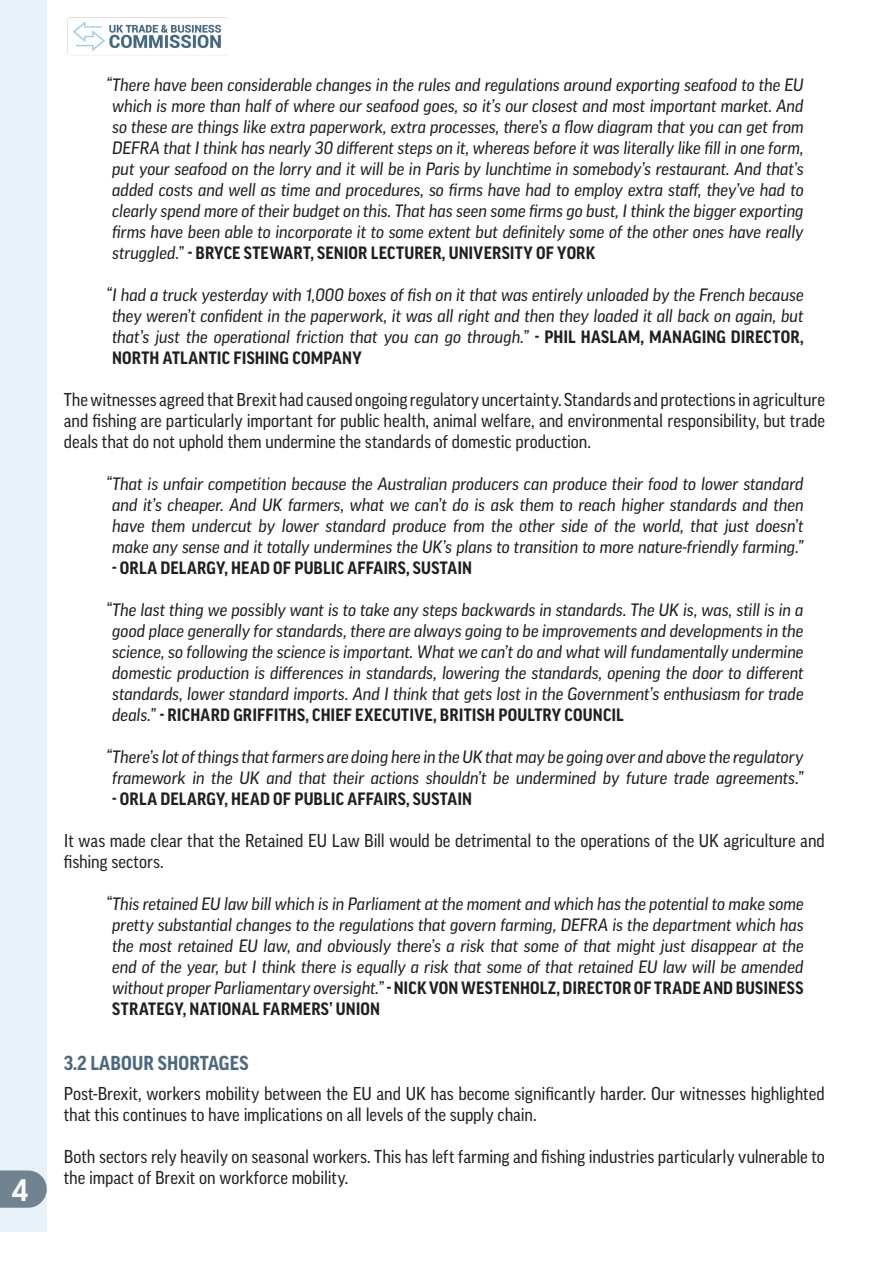
<style>
.page{position:relative;width:893px;height:1263px;background:#fff}
.page>*{position:absolute;margin:0;border:0;box-sizing:border-box;transform-origin:0 0}
.t1{font:700 30px "Good Pro";color:#fff}
.SubSub{font:700 19.5px "Good Pro Narr";letter-spacing:.01em;color:#4a687f}
.Body_Copy{font:18px/21px "Good Pro Narr News";color:#231f20}
.Italic_bodycopy_inde{font:italic 17.25px/21px "Good Pro News";letter-spacing:-.005em;color:#231f20;text-align:justify}
.Italic_bodycopy_inde-2{font:700 17.25px "Good Pro Narr";letter-spacing:.01em;color:#231f20}
.s1{font-family:"Good Pro Narr";font-weight:700;font-style:normal}
</style>
<div class="page">
<div style="left:0;top:0;width:47px;height:1231px;background:#e6f1f8"></div>
<img style="left:67px;top:17px;width:161px;height:39px">
<svg style="left:0;top:1170px;width:47px;height:38px;background:#7d8e9b"></svg>
<h1 class="t1" style="left:12px;top:1173px;width:18px">4</h1>
<p class="Italic_bodycopy_inde" style="left:112px;top:74px;width:693px;text-indent:-6px">“There have been considerable changes in the rules and regulations around exporting seafood to the EU which is more than half of where our seafood goes, so it’s our closest and most important market. And so these are things like extra paperwork, extra processes, there’s a flow diagram that you can get from DEFRA that I think has nearly 30 different steps on it, whereas before it was literally like fill in one form, put your seafood on the lorry and it will be in Paris by lunchtime in somebody’s restaurant. And that’s added costs and well as time and procedures, so firms have had to employ extra staff, they’ve had to clearly spend more of their budget on this. That has seen some firms go bust, I think the bigger exporting firms have been able to incorporate it to some extent but definitely some of the other ones have really struggled.” <span class="s1">- BRYCE STEWART, SENIOR LECTURER, UNIVERSITY OF YORK</span></p>
<p class="Italic_bodycopy_inde" style="left:112px;top:284px;width:693px;text-indent:-6px">“I had a truck yesterday with 1,000 boxes of fish on it that was entirely unloaded by the French because they weren’t confident in the paperwork, it was all right and then they loaded it all back on again, but that’s just the operational friction that you can go through.” <span class="s1">- PHIL HASLAM, MANAGING DIRECTOR, NORTH ATLANTIC FISHING COMPANY</span></p>
<p class="Body_Copy" style="left:64px;top:389px;width:763px;text-align:justify">The witnesses agreed that Brexit had caused ongoing regulatory uncertainty. Standards and protections in agriculture and fishing are particularly important for public health, animal welfare, and environmental responsibility, but trade deals that do not uphold them undermine the standards of domestic production.</p>
<p class="Italic_bodycopy_inde" style="left:106px;top:473px;width:699px;text-align:center">“That is unfair competition because the Australian producers can produce their food to lower standard and it’s cheaper. And UK farmers, what we can’t do is ask them to reach higher standards and then have them undercut by lower standard produce from the other side of the world, that just doesn’t make any sense and it totally undermines the UK’s plans to transition to more nature-friendly farming.”</p>
<p class="Italic_bodycopy_inde-2" style="left:112px;top:558px;width:361px">- ORLA DELARGY, HEAD OF PUBLIC AFFAIRS, SUSTAIN</p>
<p class="Italic_bodycopy_inde" style="left:112px;top:599px;width:693px;text-indent:-6px">“The last thing we possibly want is to take any steps backwards in standards. The UK is, was, still is in a good place generally for standards, there are always going to be improvements and developments in the science, so following the science is important. What we can’t do and what will fundamentally undermine domestic production is differences in standards, lowering the standards, opening the door to different standards, lower standard imports. And I think that gets lost in the Government’s enthusiasm for trade deals.” <span class="s1">- RICHARD GRIFFITHS, CHIEF EXECUTIVE, BRITISH POULTRY COUNCIL</span></p>
<p class="Italic_bodycopy_inde" style="left:106px;top:746px;width:699px;text-align:center">“There’s lot of things that farmers are doing here in the UK that may be going over and above the regulatory framework in the UK and that their actions shouldn’t be undermined by future trade agreements.”</p>
<p class="Italic_bodycopy_inde-2" style="left:112px;top:789px;width:361px">- ORLA DELARGY, HEAD OF PUBLIC AFFAIRS, SUSTAIN</p>
<p class="Body_Copy" style="left:64px;top:830px;width:763px">It was made clear that the Retained EU Law Bill would be detrimental to the operations of the UK agriculture and fishing sectors.</p>
<p class="Italic_bodycopy_inde" style="left:112px;top:893px;width:693px;text-indent:-6px">“This retained EU law bill which is in Parliament at the moment and which has the potential to make some pretty substantial changes to the regulations that govern farming, DEFRA is the department which has the most retained EU law, and obviously there’s a risk that some of that might just disappear at the end of the year, but I think there is equally a risk that some of that retained EU law will be amended without proper Parliamentary oversight.” <span class="s1">- NICK VON WESTENHOLZ, DIRECTOR OF TRADE AND BUSINESS STRATEGY, NATIONAL FARMERS’ UNION</span></p>
<p class="SubSub" style="left:64px;top:1052px;width:186px">3.2 LABOUR SHORTAGES</p>
<p class="Body_Copy" style="left:64px;top:1083px;width:762px">Post-Brexit, workers mobility between the EU and UK has become significantly harder. Our witnesses highlighted that this continues to have implications on all levels of the supply chain.</p>
<p class="Body_Copy" style="left:64px;top:1146px;width:763px">Both sectors rely heavily on seasonal workers. This has left farming and fishing industries particularly vulnerable to the impact of Brexit on workforce mobility.</p>
</div>
